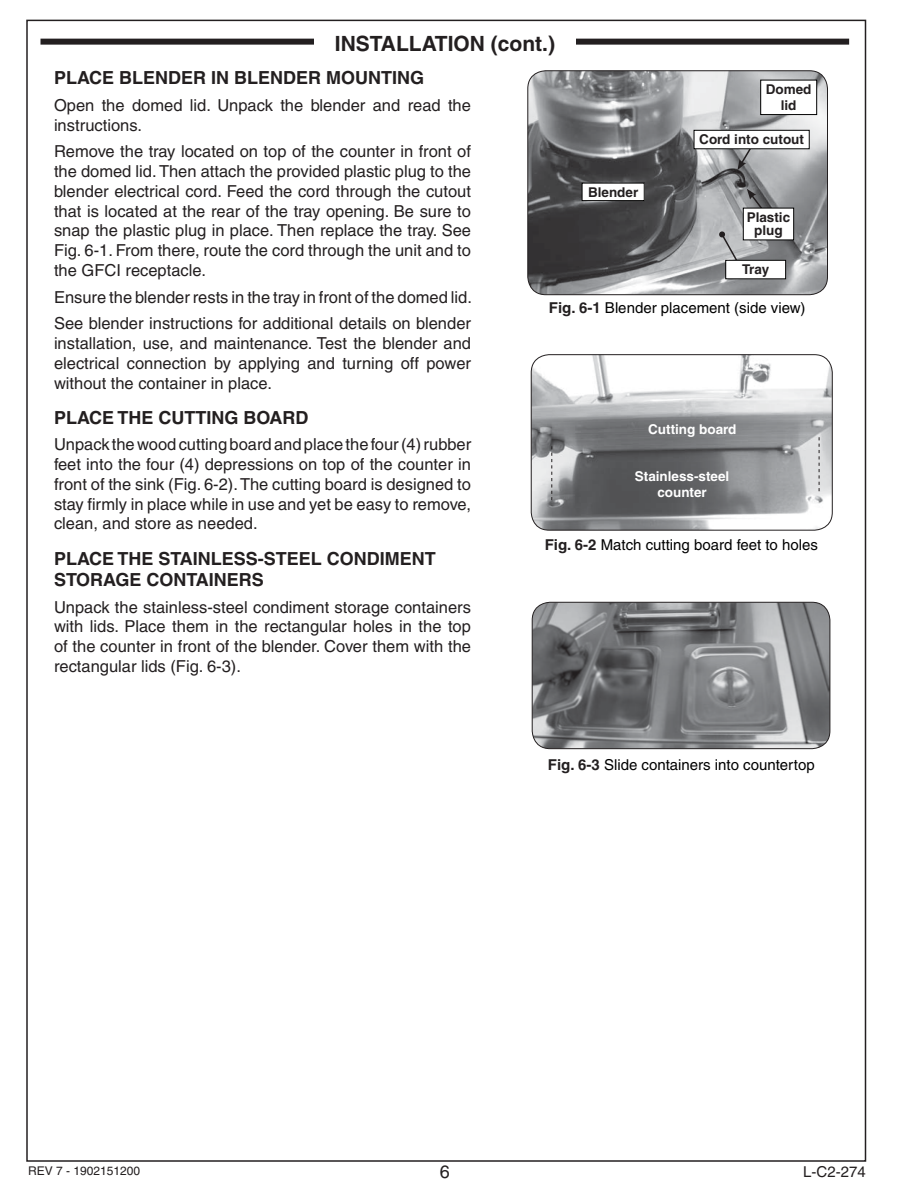
<style>
.page{position:relative;width:918px;height:1188px;background:#fff}
.page>*{position:absolute;margin:0;border:0;box-sizing:border-box;transform-origin:0 0}
.t1{font:700 21px "Helvetica";color:#231f20}
.t2{font:700 18px/21.6px "Helvetica";color:#231f20}
.t3{font:18px "Helvetica";color:#231f20}
.t4{font:16.5px/19.8px "Helvetica";color:#231f20;text-align:justify}
.t5{font:15px "Helvetica";color:#000}
.t6{font:15px "Helvetica";color:#231f20}
.t7{font:700 13.5px/16.2px "Helvetica";color:#231f20;text-align:center}
.t8{font:700 13.5px/16.2px "Helvetica";color:#fff;text-align:center}
.t9{font:12px "Helvetica";color:#231f20}
.s1{font-weight:700;color:#231f20}
</style>
<div class="page">
<div style="left:40px;top:39px;width:809px;height:6px;background:#231f20"></div>
<img style="left:528px;top:71px;width:300px;height:224px">
<div style="left:527px;top:70px;width:301px;height:225px;border:1px solid #231f20;border-radius:18px"></div>
<div style="left:582px;top:183px;width:62px;height:18px;background:#fff"></div>
<div style="left:582px;top:183px;width:63px;height:18px;border:1px solid #000"></div>
<svg style="left:737px;top:129px;width:26px;height:41px"></svg>
<div style="left:761px;top:80px;width:56px;height:35px;background:#fff"></div>
<div style="left:760px;top:80px;width:57px;height:35px;border:1px solid #000"></div>
<div style="left:694px;top:130px;width:115px;height:19px;background:#fff"></div>
<div style="left:694px;top:130px;width:116px;height:19px;border:1px solid #000"></div>
<svg style="left:747px;top:189px;width:18px;height:19px"></svg>
<div style="left:743px;top:208px;width:51px;height:32px;background:#fff"></div>
<div style="left:743px;top:208px;width:51px;height:32px;border:1px solid #000"></div>
<svg style="left:719px;top:231px;width:25px;height:41px"></svg>
<div style="left:726px;top:260px;width:60px;height:19px;background:#fff"></div>
<div style="left:725px;top:260px;width:61px;height:19px;border:1px solid #000"></div>
<img style="left:531px;top:355px;width:301px;height:175px">
<div style="left:531px;top:354px;width:302px;height:177px;border:1px solid #231f20;border-radius:18px"></div>
<svg style="left:819px;top:437px;width:1px;height:54px"></svg>
<svg style="left:551px;top:446px;width:1px;height:54px"></svg>
<img style="left:532px;top:602px;width:298px;height:147px">
<div style="left:532px;top:602px;width:298px;height:147px;border:1px solid #231f20;border-radius:18px"></div>
<div style="left:314px;top:30px;width:262px;height:27px;background:#fff"></div>
<p class="t1" style="left:335px;top:31px;width:222px">INSTALLATION (cont.)</p>
<p class="t2" style="left:54px;top:67px;width:372px">PLACE BLENDER IN BLENDER MOUNTING</p>
<p class="t4" style="left:54px;top:95px;width:419px">Open the domed lid. Unpack the blender and read the instructions.</p>
<p class="t4" style="left:54px;top:142px;width:419px">Remove the tray located on top of the counter in front of the domed lid. Then attach the provided plastic plug to the blender electrical cord. Feed the cord through the cutout that is located at the rear of the tray opening. Be sure to snap the plastic plug in place. Then replace the tray. See Fig. 6-1. From there, route the cord through the unit and to the GFCI receptacle.</p>
<p class="t4" style="left:54px;top:284px;width:419px;line-height:26.5px">Ensure the blender rests in the tray in front of the domed lid.<br>See blender instructions for additional details on blender</p>
<p class="t4" style="left:54px;top:333px;width:419px">installation, use, and maintenance. Test the blender and electrical connection by applying and turning off power without the container in place.</p>
<p class="t2" style="left:54px;top:406px;width:256px">PLACE THE CUTTING BOARD</p>
<p class="t4" style="left:54px;top:435px;width:419px">Unpack the wood cutting board and place the four (4) rubber feet into the four (4) depressions on top of the counter in front of the sink (Fig. 6-2). The cutting board is designed to stay firmly in place while in use and yet be easy to remove, clean, and store as needed.</p>
<p class="t2" style="left:54px;top:547px;width:383px">PLACE THE STAINLESS-STEEL CONDIMENT<br>STORAGE CONTAINERS</p>
<p class="t4" style="left:54px;top:597px;width:419px">Unpack the stainless-steel condiment storage containers with lids. Place them in the rectangular holes in the top of the counter in front of the blender. Cover them with the rectangular lids (Fig. 6-3).</p>
<p class="t7" style="left:588px;top:184px;width:52px">Blender</p>
<p class="t7" style="left:766px;top:81px;width:47px">Domed lid</p>
<p class="t7" style="left:699px;top:131px;width:106px">Cord into cutout</p>
<p class="t7" style="left:747px;top:210px;width:45px;line-height:13.5px">Plastic plug</p>
<p class="t7" style="left:742px;top:261px;width:29px">Tray</p>
<p class="t5" style="left:549px;top:300px;width:258px"><span class="s1">Fig. 6-1</span> Blender placement (side view)</p>
<p class="t8" style="left:648px;top:421px;width:90px">Cutting board</p>
<p class="t8" style="left:635px;top:468px;width:96px">Stainless-steel counter</p>
<p class="t5" style="left:545px;top:536px;width:275px"><span class="s1">Fig. 6-2</span> Match cutting board feet to holes</p>
<p class="t5" style="left:548px;top:756px;width:268px"><span class="s1">Fig. 6-3</span> Slide containers into countertop</p>
<p class="t9" style="left:28px;top:1164px;width:114px">REV 7 - 1902151200</p>
<p class="t3" style="left:440px;top:1161px;width:12px">6</p>
<p class="t6" style="left:803px;top:1163px;width:64px">L-C2-274</p>
</div>
